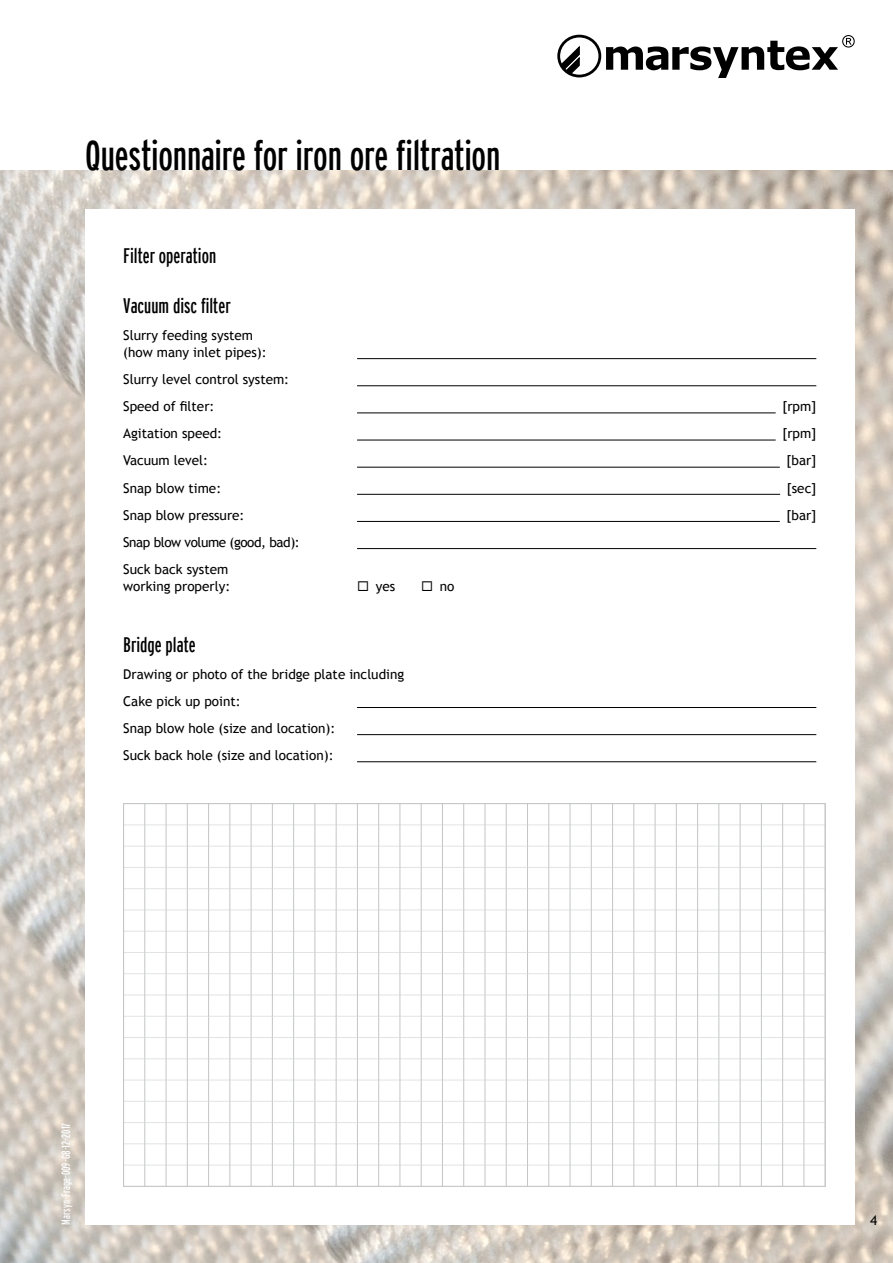
<style>
.page{position:relative;width:893px;height:1263px;background:#fff}
.page>*{position:absolute;margin:0;border:0;box-sizing:border-box;transform-origin:0 0}
.t1{font:42px "Interstate Regular Compressed";letter-spacing:-.005em;color:#000}
.t2{font:21px "Interstate Regular Compressed";color:#000}
.t3{font:13.5px/27.2px "Trebuchet MS";color:#000}
.t4{font:13.5px/27.2px "Trebuchet MS";letter-spacing:-.03em;color:#000}
.t5{font:12px "Interstate Regular Compressed";color:#fff}
</style>
<div class="page">
<img style="left:0;top:170px;width:893px;height:1093px">
<div style="left:557px;top:35px;width:44px;height:42px;border:3px solid #000;border-radius:50%"></div>
<svg style="left:561px;top:46px;width:19px;height:29px"></svg>
<svg style="left:606px;top:35px;width:249px;height:43px"></svg>
<div style="left:85px;top:209px;width:770px;height:1016px;background:#fff"></div>
<hr style="left:357px;top:358px;width:459px;height:1px;background:#000">
<hr style="left:357px;top:385px;width:459px;height:1px;background:#000">
<hr style="left:357px;top:412px;width:419px;height:1px;background:#000">
<hr style="left:357px;top:440px;width:419px;height:1px;background:#000">
<hr style="left:357px;top:467px;width:423px;height:1px;background:#000">
<hr style="left:357px;top:494px;width:423px;height:1px;background:#000">
<hr style="left:357px;top:521px;width:423px;height:1px;background:#000">
<hr style="left:357px;top:548px;width:459px;height:1px;background:#000">
<hr style="left:357px;top:707px;width:459px;height:1px;background:#000">
<hr style="left:357px;top:734px;width:459px;height:1px;background:#000">
<hr style="left:357px;top:761px;width:459px;height:1px;background:#000">
<svg style="left:124px;top:803px;width:702px;height:384px"></svg>
<h1 class="t1" style="left:85px;top:132px;width:417px">Questionnaire for iron ore filtration</h1>
<h2 class="t2" style="left:123px;top:244px;width:95px">Filter operation</h2>
<h2 class="t2" style="left:123px;top:294px;width:109px">Vacuum disc filter</h2>
<p class="t3" style="left:123px;top:328px;width:145px;line-height:16.5px">Slurry feeding system (how many inlet pipes):</p>
<p class="t3" style="left:123px;top:366px;width:168px">Slurry level control system:<br>Speed of filter:</p>
<p class="t3" style="left:782px;top:393px;width:35px">[rpm]</p>
<p class="t3" style="left:123px;top:420px;width:101px">Agitation speed:</p>
<p class="t3" style="left:782px;top:420px;width:35px">[rpm]</p>
<p class="t3" style="left:123px;top:447px;width:86px">Vacuum level:</p>
<p class="t3" style="left:786px;top:447px;width:31px">[bar]</p>
<p class="t3" style="left:123px;top:474px;width:100px">Snap blow time:</p>
<p class="t3" style="left:787px;top:474px;width:31px">[sec]</p>
<p class="t3" style="left:123px;top:502px;width:123px">Snap blow pressure:</p>
<p class="t3" style="left:786px;top:502px;width:31px">[bar]</p>
<p class="t4" style="left:123px;top:529px;width:178px">Snap blow volume (good, bad):<br>Suck back system</p>
<p class="t3" style="left:123px;top:572px;width:109px">working properly:</p>
<p class="t3" style="left:357px;top:572px;width:40px">◻ yes</p>
<p class="t3" style="left:421px;top:572px;width:35px">◻ no</p>
<h2 class="t2" style="left:123px;top:632px;width:74px">Bridge plate</h2>
<p class="t3" style="left:123px;top:660px;width:282px">Drawing or photo of the bridge plate including Cake pick up point:<br>Snap blow hole (size and location):<br>Suck back hole (size and location):</p>
<p class="t5" style="left:59px;top:1225px;width:104px;rotate:-90deg">Marsyn-Frage-009-GB-12-2017</p>
<p class="t3" style="left:870px;top:1206px;width:9px">4</p>
</div>
